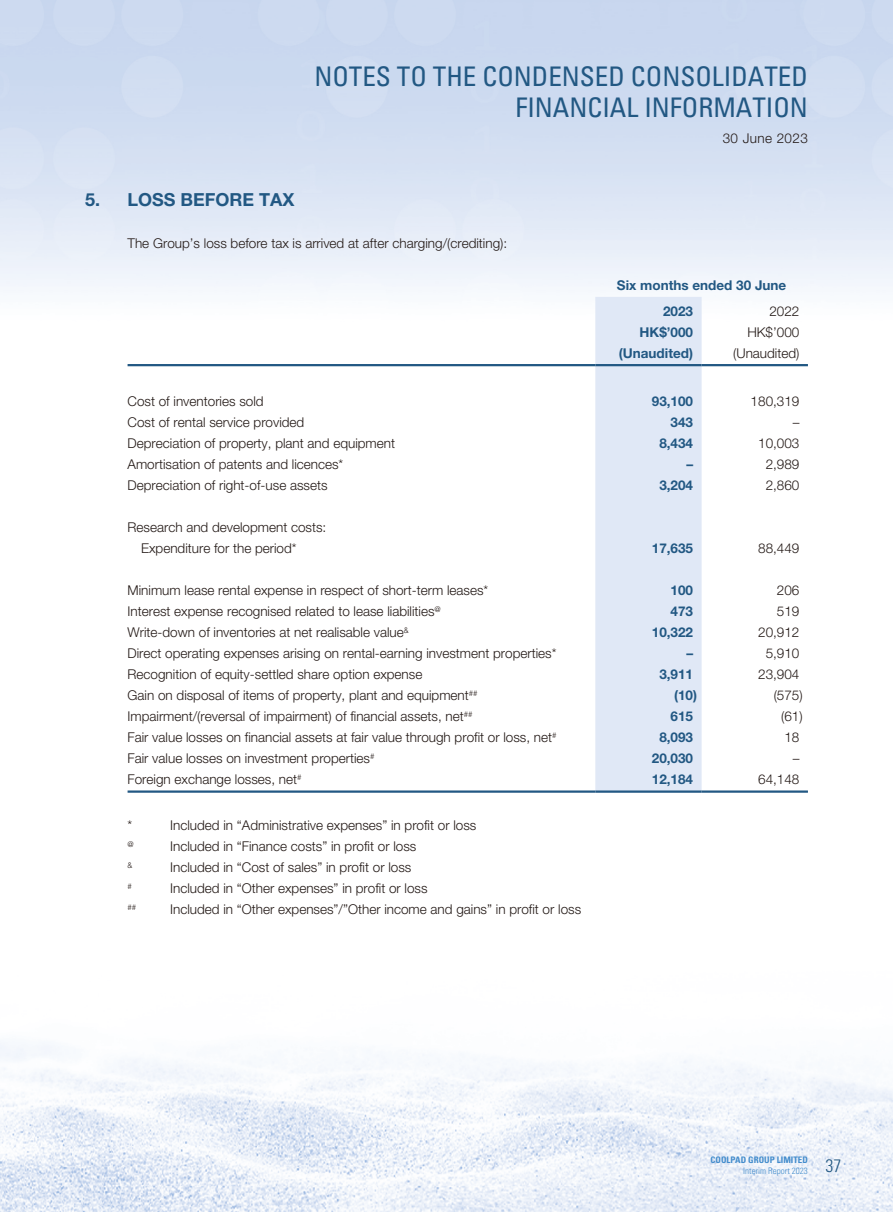
<style>
.page{position:relative;width:893px;height:1212px;background:#fff}
.page>*{position:absolute;margin:0;border:0;box-sizing:border-box;transform-origin:0 0}
.t1{font:condensed 27px/31.5px "Univers LT Std";color:#225883;text-align:right}
.t2{font:700 18px "Helvetica Neue LT Std";color:#225883}
.t3{font:300 13.5px/21px "Helvetica Neue LT Std";color:#231916}
.t4{font:700 13.5px/25.2px "Helvetica Neue LT Std";color:#225883}
.t5{font:300 13.5px "Helvetica Neue LT Std";letter-spacing:.03em;color:#231916}
.t6{font:700 condensed 9px/10.8px "Univers LT Std";color:#428ccc}
.t7{font:300 7.8px "Helvetica Neue LT Std";color:#231916}
.s1{font-weight:300}
</style>
<div class="page">
<img style="left:0;top:0;width:893px;height:1212px">
<div style="left:595px;top:297px;width:107px;height:493px;background:#e0e8f6"></div>
<hr style="left:128px;top:364px;width:467px;height:2px;background:#225883">
<hr style="left:595px;top:364px;width:107px;height:2px;background:#225883">
<hr style="left:702px;top:364px;width:106px;height:2px;background:#225883">
<hr style="left:128px;top:790px;width:467px;height:3px;background:#225883">
<hr style="left:595px;top:790px;width:107px;height:3px;background:#225883">
<hr style="left:702px;top:790px;width:106px;height:3px;background:#225883">
<h1 class="t1" style="left:314px;top:60px;width:495px">NOTES TO THE CONDENSED CONSOLIDATED<br>FINANCIAL INFORMATION</h1>
<p class="t5" style="left:723px;top:130px;width:87px">30 June 2023</p>
<h2 class="t2" style="left:85px;top:189px;width:211px">5. LOSS BEFORE TAX</h2>
<p class="t3" style="left:128px;top:233px;width:381px">The Group’s loss before tax is arrived at after charging/(crediting):</p>
<p class="t4" style="left:663px;top:273px;width:125px;text-indent:-46px">Six months ended 30 June<br>2023</p>
<p class="t3" style="left:769px;top:300px;width:32px">2022</p>
<p class="t4" style="left:640px;top:319px;width:55px">HK$’000</p>
<p class="t3" style="left:747px;top:321px;width:54px">HK$’000</p>
<p class="t4" style="left:619px;top:340px;width:76px">(Unaudited)</p>
<p class="t3" style="left:733px;top:342px;width:68px">(Unaudited)</p>
<p class="t3" style="left:128px;top:390px;width:138px">Cost of inventories sold</p>
<p class="t4" style="left:652px;top:388px;width:43px">93,100</p>
<p class="t3" style="left:751px;top:390px;width:50px">180,319</p>
<p class="t3" style="left:128px;top:411px;width:178px">Cost of rental service provided</p>
<p class="t4" style="left:671px;top:409px;width:24px">343</p>
<p class="t3" style="left:793px;top:411px;width:8px">–</p>
<p class="t3" style="left:128px;top:432px;width:269px">Depreciation of property, plant and equipment</p>
<p class="t4" style="left:659px;top:430px;width:35px">8,434</p>
<p class="t3" style="left:758px;top:432px;width:43px">10,003</p>
<p class="t3" style="left:128px;top:453px;width:217px">Amortisation of patents and licences*</p>
<p class="t4" style="left:686px;top:451px;width:8px">–</p>
<p class="t3" style="left:766px;top:453px;width:35px">2,989</p>
<p class="t3" style="left:128px;top:474px;width:202px">Depreciation of right-of-use assets</p>
<p class="t4" style="left:659px;top:472px;width:35px">3,204</p>
<p class="t3" style="left:766px;top:474px;width:35px">2,860</p>
<p class="t3" style="left:141px;top:516px;width:187px;text-indent:-14px">Research and development costs:<br>Expenditure for the period*</p>
<p class="t4" style="left:652px;top:535px;width:43px">17,635</p>
<p class="t3" style="left:758px;top:537px;width:43px">88,449</p>
<p class="t3" style="left:128px;top:579px;width:362px">Minimum lease rental expense in respect of short-term leases*</p>
<p class="t4" style="left:671px;top:577px;width:24px">100</p>
<p class="t3" style="left:777px;top:579px;width:24px">206</p>
<p class="t3" style="left:128px;top:600px;width:315px">Interest expense recognised related to lease liabilities<sup>@</sup></p>
<p class="t4" style="left:671px;top:598px;width:24px">473</p>
<p class="t3" style="left:777px;top:600px;width:24px">519</p>
<p class="t3" style="left:128px;top:621px;width:283px">Write-down of inventories at net realisable value<sup>&amp;</sup></p>
<p class="t4" style="left:652px;top:619px;width:43px">10,322</p>
<p class="t3" style="left:758px;top:621px;width:43px">20,912</p>
<p class="t3" style="left:128px;top:642px;width:430px">Direct operating expenses arising on rental-earning investment properties*</p>
<p class="t4" style="left:686px;top:640px;width:8px">–</p>
<p class="t3" style="left:766px;top:642px;width:35px">5,910</p>
<p class="t3" style="left:128px;top:663px;width:296px">Recognition of equity-settled share option expense</p>
<p class="t4" style="left:659px;top:661px;width:35px">3,911</p>
<p class="t3" style="left:758px;top:663px;width:43px">23,904</p>
<p class="t3" style="left:128px;top:684px;width:352px">Gain on disposal of items of property, plant and equipment<sup>##</sup></p>
<p class="t4" style="left:674px;top:682px;width:25px">(10)</p>
<p class="t3" style="left:774px;top:684px;width:31px">(575)</p>
<p class="t3" style="left:128px;top:705px;width:347px">Impairment/(reversal of impairment) of financial assets, net<sup>##</sup></p>
<p class="t4" style="left:671px;top:703px;width:24px">615</p>
<p class="t3" style="left:781px;top:705px;width:23px">(61)</p>
<p class="t3" style="left:128px;top:726px;width:430px">Fair value losses on financial assets at fair value through profit or loss, net<sup>#</sup></p>
<p class="t4" style="left:659px;top:724px;width:35px">8,093</p>
<p class="t3" style="left:784px;top:726px;width:17px">18</p>
<p class="t3" style="left:128px;top:747px;width:248px">Fair value losses on investment properties<sup>#</sup></p>
<p class="t4" style="left:652px;top:745px;width:43px">20,030</p>
<p class="t3" style="left:793px;top:747px;width:8px">–</p>
<p class="t3" style="left:128px;top:768px;width:175px">Foreign exchange losses, net<sup>#</sup></p>
<p class="t4" style="left:652px;top:766px;width:43px">12,184</p>
<p class="t3" style="left:758px;top:768px;width:43px">64,148</p>
<p class="t3" style="left:128px;top:814px;width:6px">*</p>
<p class="t3" style="left:170px;top:814px;width:308px">Included in “Administrative expenses” in profit or loss</p>
<p class="t7" style="left:128px;top:839px;width:8px">@</p>
<p class="t3" style="left:170px;top:835px;width:248px">Included in “Finance costs” in profit or loss</p>
<p class="t7" style="left:128px;top:860px;width:6px">&amp;</p>
<p class="t3" style="left:170px;top:856px;width:243px">Included in “Cost of sales” in profit or loss</p>
<p class="t7" style="left:128px;top:881px;width:6px">#</p>
<p class="t3" style="left:170px;top:877px;width:259px">Included in “Other expenses” in profit or loss</p>
<p class="t7" style="left:128px;top:902px;width:10px">##</p>
<p class="t3" style="left:170px;top:898px;width:413px">Included in “Other expenses”/”Other income and gains” in profit or loss</p>
<p class="t6" style="left:743px;top:1155px;width:100px;text-indent:-33px">COOLPAD GROUP LIMITED<br><span class="s1">Interim Report 2023</span> <sup>37</sup></p>
</div>
